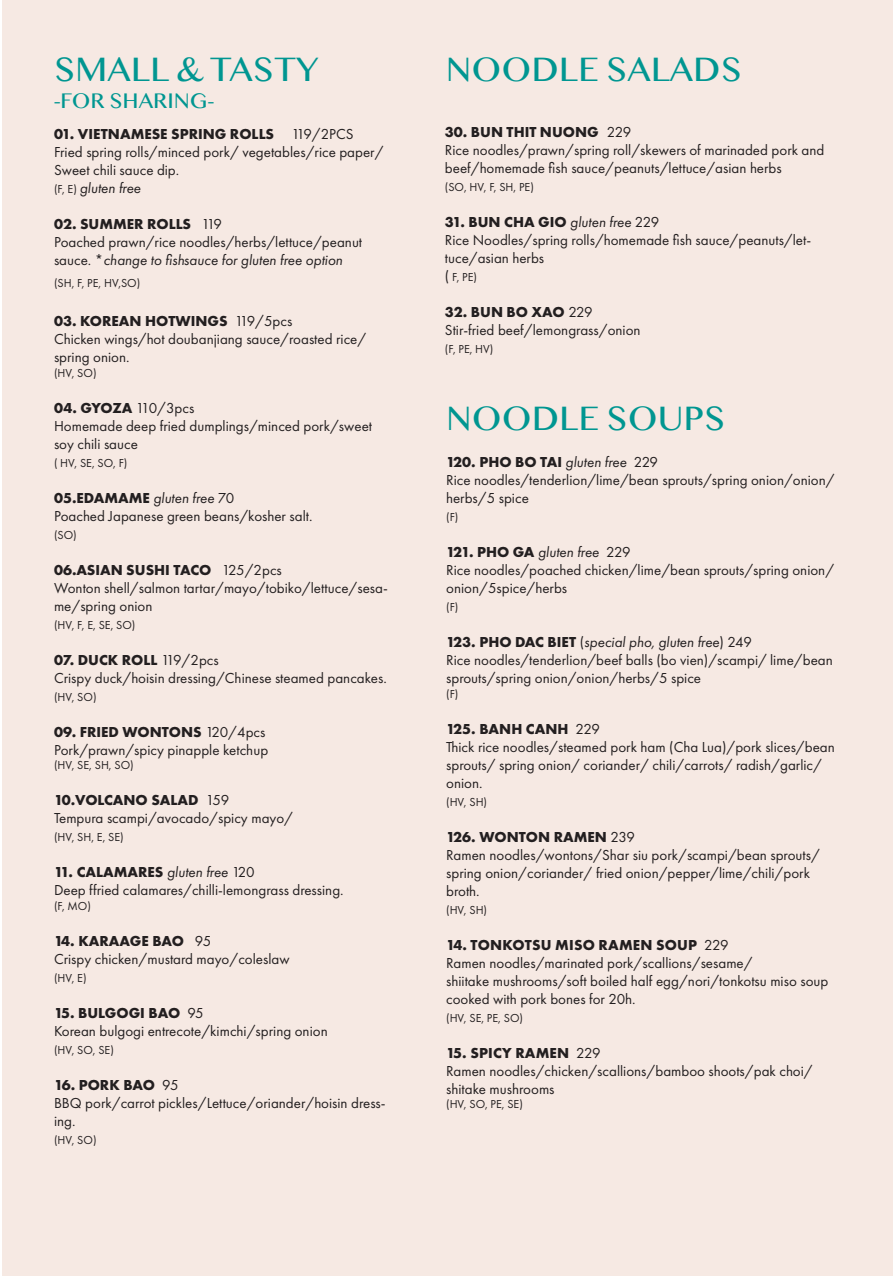
<style>
.page{position:relative;width:893px;height:1276px;background:#fff}
.page>*{position:absolute;margin:0;border:0;box-sizing:border-box;transform-origin:0 0}
.t1{font:36px "Tamil MN";color:#009691}
.t2{font:22.5px "Tamil MN";color:#009691}
.t3{font:15px/18px "Futura PT";color:#231f20}
.t4{font:700 15px "Futura PT";color:#231f20}
.t5{font:italic 15px "Futura PT";color:#231f20}
.t6{font:12px "Futura PT";color:#231f20}
.s1{font-weight:400}
.s2{font-style:normal;font-size:12px}
.s3{font-style:italic}
.s4{font-weight:400;font-style:italic}
.s5{font-weight:700}
.s6{font-size:15px}
.s7{font-weight:700;font-style:normal}
.s8{font-style:normal}
</style>
<div class="page">
<p class="t1" style="left:54px;top:46px;width:266px">SMALL &amp; TASTY</p>
<p class="t2" style="left:54px;top:86px;width:162px">-FOR SHARING-</p>
<p class="t4" style="left:54px;top:124px;width:301px">01. VIETNAMESE SPRING ROLLS <span class="s1">119/2PCS</span></p>
<p class="t3" style="left:54px;top:143px;width:331px">Fried spring rolls/minced pork/ vegetables/rice paper/<br>Sweet chili sauce dip.</p>
<p class="t5" style="left:54px;top:179px;width:88px"><span class="s2">(F, E)</span> gluten free</p>
<p class="t4" style="left:54px;top:214px;width:170px">02. SUMMER ROLLS <span class="s1">119</span></p>
<p class="t3" style="left:54px;top:233px;width:310px">Poached prawn/rice noodles/herbs/lettuce/peanut sauce. *<span class="s3">change to fishsauce for gluten free option</span></p>
<p class="t6" style="left:54px;top:276px;width:88px">(SH, F, PE, HV,SO)</p>
<p class="t4" style="left:54px;top:312px;width:240px">03. KOREAN HOTWINGS <span class="s1">119/5pcs</span></p>
<p class="t3" style="left:54px;top:330px;width:314px">Chicken wings/hot doubanjiang sauce/roasted rice/ spring onion.</p>
<p class="t6" style="left:54px;top:366px;width:44px">(HV, SO)</p>
<p class="t4" style="left:54px;top:398px;width:142px">04. GYOZA <span class="s1">110/3pcs</span></p>
<p class="t3" style="left:54px;top:417px;width:320px">Homemade deep fried dumplings/minced pork/sweet soy chili sauce</p>
<p class="t6" style="left:54px;top:456px;width:75px">( HV, SE, SO, F)</p>
<p class="t4" style="left:54px;top:488px;width:182px">05.EDAMAME <span class="s4">gluten free</span> <span class="s1">70</span></p>
<p class="t3" style="left:54px;top:507px;width:260px">Poached Japanese green beans/kosher salt.</p>
<p class="t6" style="left:54px;top:528px;width:24px">(SO)</p>
<p class="t4" style="left:54px;top:560px;width:229px">06.ASIAN SUSHI TACO <span class="s1">125/2pcs</span></p>
<p class="t3" style="left:54px;top:579px;width:335px">Wonton shell/salmon tartar/mayo/tobiko/lettuce/sesa&shy;me/spring onion</p>
<p class="t6" style="left:54px;top:618px;width:83px">(HV, F, E, SE, SO)</p>
<p class="t4" style="left:54px;top:650px;width:166px">07. DUCK ROLL <span class="s1">119/2pcs</span></p>
<p class="t3" style="left:54px;top:669px;width:334px">Crispy duck/hoisin dressing/Chinese steamed pancakes.</p>
<p class="t6" style="left:54px;top:690px;width:44px">(HV, SO)</p>
<p class="t4" style="left:54px;top:722px;width:213px">09. FRIED WONTONS <span class="s1">120/4pcs</span></p>
<p class="t3" style="left:54px;top:741px;width:216px">Pork/prawn/spicy pinapple ketchup</p>
<p class="t6" style="left:54px;top:758px;width:81px">(HV, SE, SH, SO)</p>
<p class="t4" style="left:54px;top:790px;width:177px">10.VOLCANO SALAD <span class="s1">159</span></p>
<p class="t3" style="left:54px;top:809px;width:241px">Tempura scampi/avocado/spicy mayo/</p>
<p class="t6" style="left:54px;top:830px;width:71px">(HV, SH, E, SE)</p>
<p class="t4" style="left:54px;top:862px;width:202px">11. CALAMARES <span class="s4">gluten free</span> <span class="s1">120</span></p>
<p class="t3" style="left:54px;top:881px;width:291px">Deep ffried calamares/chilli-lemongrass dressing.</p>
<p class="t6" style="left:54px;top:898px;width:39px">(F, MO)</p>
<p class="t4" style="left:54px;top:931px;width:159px">14. KARAAGE BAO <span class="s1">95</span></p>
<p class="t3" style="left:54px;top:949px;width:237px">Crispy chicken/mustard mayo/coleslaw</p>
<p class="t6" style="left:54px;top:970px;width:34px">(HV, E)</p>
<p class="t3" style="left:54px;top:1003px;width:275px"><span class="s5">15. BULGOGI BAO</span> 95<br>Korean bulgogi entrecote/kimchi/spring onion</p>
<p class="t6" style="left:54px;top:1042px;width:61px">(HV, SO, SE)</p>
<p class="t4" style="left:54px;top:1075px;width:126px">16. PORK BAO <span class="s1">95</span></p>
<p class="t3" style="left:54px;top:1093px;width:333px">BBQ pork/carrot pickles/Lettuce/oriander/hoisin dress&shy;ing.</p>
<p class="t6" style="left:54px;top:1132px;width:44px">(HV, SO)</p>
<p class="t1" style="left:446px;top:46px;width:298px">NOODLE SALADS</p>
<p class="t4" style="left:445px;top:122px;width:188px">30. BUN THIT NUONG <span class="s1">229</span></p>
<p class="t3" style="left:445px;top:141px;width:381px">Rice noodles/prawn/spring roll/skewers of marinaded pork and beef/homemade fish sauce/peanuts/lettuce/asian herbs</p>
<p class="t6" style="left:445px;top:180px;width:91px">(SO, HV, F, SH, PE)</p>
<p class="t4" style="left:445px;top:212px;width:216px">31. BUN CHA GIO <span class="s4">gluten free</span> <span class="s1">229</span></p>
<p class="t3" style="left:445px;top:231px;width:368px">Rice Noodles/spring rolls/homemade fish sauce/peanuts/let&shy;tuce/asian herbs</p>
<p class="t6" style="left:445px;top:270px;width:34px"><span class="s6">(</span> F, PE)</p>
<p class="t4" style="left:445px;top:302px;width:149px">32. BUN BO XAO <span class="s1">229</span></p>
<p class="t3" style="left:445px;top:321px;width:197px">Stir-fried beef/lemongrass/onion</p>
<p class="t6" style="left:445px;top:342px;width:50px">(F, PE, HV)</p>
<p class="t1" style="left:446px;top:394px;width:281px">NOODLE SOUPS</p>
<p class="t3" style="left:446px;top:453px;width:390px"><span class="s5">120. PHO BO TAI</span> <span class="s3">gluten free</span> 229<br>Rice noodles/tenderlion/lime/bean sprouts/spring onion/onion/ herbs/5 spice</p>
<p class="t6" style="left:446px;top:510px;width:14px">(F)</p>
<p class="t5" style="left:446px;top:543px;width:186px"><span class="s7">121. PHO GA</span> gluten free <span class="s8">229</span></p>
<p class="t3" style="left:446px;top:561px;width:390px">Rice noodles/poached chicken/lime/bean sprouts/spring onion/ onion/5spice/herbs</p>
<p class="t6" style="left:446px;top:600px;width:14px">(F)</p>
<p class="t3" style="left:446px;top:633px;width:388px"><span class="s5">123. PHO DAC BIET</span> (<span class="s3">special pho, gluten free</span>) 249<br>Rice noodles/tenderlion/beef balls (bo vien)/scampi/ lime/bean sprouts/spring onion/onion/herbs/5 spice</p>
<p class="t6" style="left:446px;top:687px;width:14px">(F)</p>
<p class="t4" style="left:446px;top:719px;width:155px">125. BANH CANH <span class="s1">229</span></p>
<p class="t3" style="left:446px;top:738px;width:390px">Thick rice noodles/steamed pork ham (Cha Lua)/pork slices/bean</p>
<p class="t3" style="left:446px;top:756px;width:377px">sprouts/ spring onion/ coriander/ chili/carrots/ radish/garlic/ onion.</p>
<p class="t6" style="left:446px;top:795px;width:42px">(HV, SH)</p>
<p class="t3" style="left:446px;top:828px;width:375px"><span class="s5">126. WONTON RAMEN</span> 239<br>Ramen noodles/wontons/Shar siu pork/scampi/bean sprouts/ spring onion/coriander/ fried onion/pepper/lime/chili/pork broth.</p>
<p class="t6" style="left:446px;top:903px;width:42px">(HV, SH)</p>
<p class="t3" style="left:446px;top:936px;width:308px"><span class="s5">14. TONKOTSU MISO RAMEN SOUP</span> 229<br>Ramen noodles/marinated pork/scallions/sesame/</p>
<p class="t3" style="left:446px;top:972px;width:384px">shiitake mushrooms/soft boiled half egg/nori/tonkotsu miso soup cooked with pork bones for 20h.</p>
<p class="t6" style="left:446px;top:1011px;width:78px">(HV, SE, PE, SO)</p>
<p class="t4" style="left:446px;top:1043px;width:156px">15. SPICY RAMEN <span class="s1">229</span></p>
<p class="t3" style="left:446px;top:1062px;width:368px">Ramen noodles/chicken/scallions/bamboo shoots/pak choi/ shitake mushrooms</p>
<p class="t6" style="left:446px;top:1097px;width:78px">(HV, SO, PE, SE)</p>
</div>
